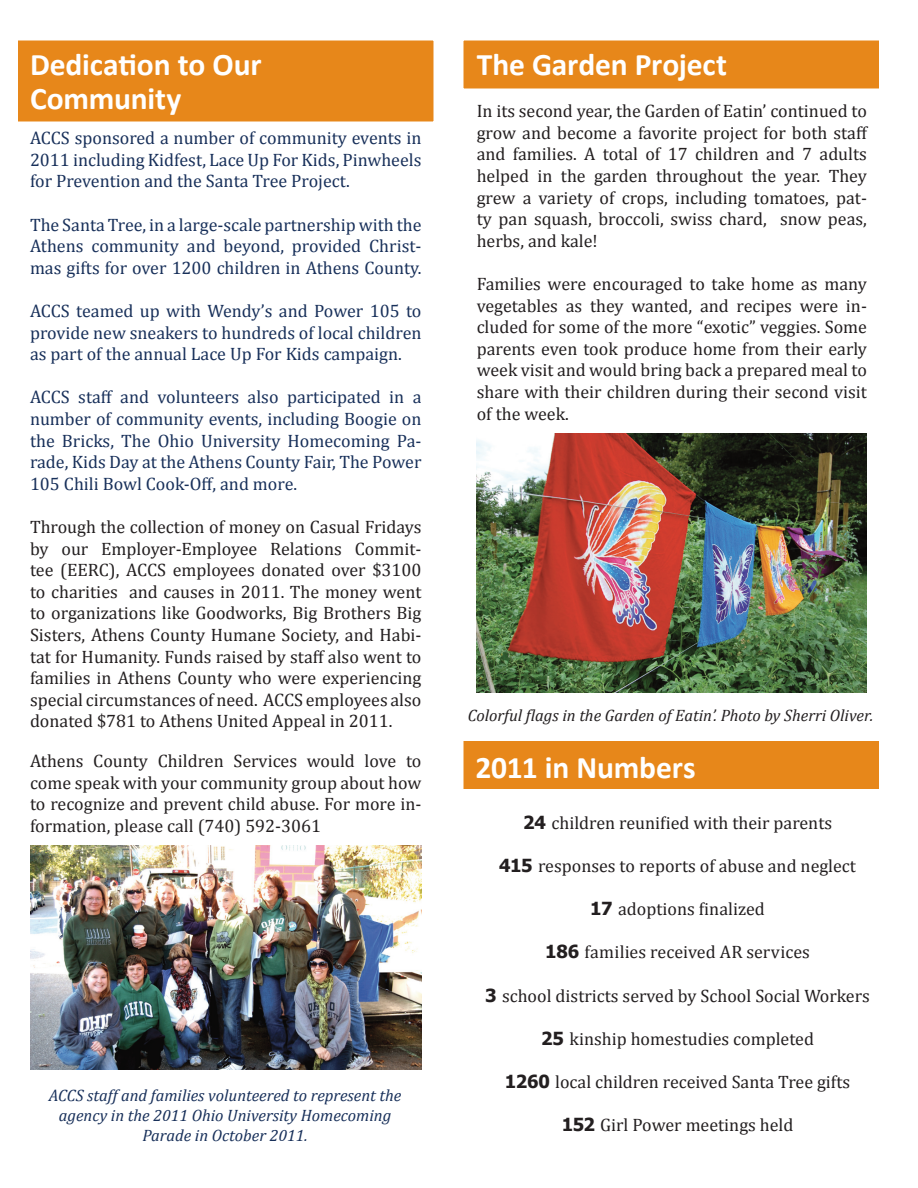
<style>
.page{position:relative;width:918px;height:1188px;background:#fff}
.page>*{position:absolute;margin:0;border:0;box-sizing:border-box;transform-origin:0 0}
.t1{font:700 31.5px "Calibri";letter-spacing:-.005em;color:#fff}
.t2{font:18px/21.6px "Cambria";color:#231f20;text-align:justify}
.t3{font:18px/21.6px "Cambria";color:#18305a;text-align:justify}
.t4{font:italic 16.5px "Cambria";color:#18305a}
.t5{font:italic 16.5px "Cambria";color:#231f20}
.s1{font-family:"Tahoma";font-weight:700}
</style>
<div class="page">
<div style="left:462px;top:39px;width:418px;height:51px;background:#e7871a;border:2px solid #fff"></div>
<div style="left:16px;top:39px;width:419px;height:84px;background:#e7871a;border:2px solid #fff"></div>
<img style="left:477px;top:434px;width:390px;height:259px">
<div style="left:462px;top:740px;width:418px;height:50px;background:#e7871a;border:2px solid #fff"></div>
<img style="left:30px;top:845px;width:391px;height:225px">
<p class="t1" style="left:30px;top:45px;width:233px">Dedication to Our</p>
<p class="t1" style="left:30px;top:79px;width:153px">Community</p>
<p class="t3" style="left:30px;top:127px;width:393px">ACCS sponsored a number of community events in 2011 including Kidfest, Lace Up For Kids, Pinwheels for Prevention and the Santa Tree Project.</p>
<p class="t3" style="left:30px;top:214px;width:393px">The Santa Tree, in a large-scale partnership with the Athens community and beyond, provided Christ&shy;mas gifts for over 1200 children in Athens County.</p>
<p class="t3" style="left:30px;top:300px;width:393px">ACCS teamed up with Wendy’s and Power 105 to provide new sneakers to hundreds of local children as part of the annual Lace Up For Kids campaign.</p>
<p class="t3" style="left:30px;top:386px;width:393px">ACCS staff and volunteers also participated in a number of community events, including Boogie on the Bricks, The Ohio University Homecoming Pa&shy;rade, Kids Day at the Athens County Fair, The Power 105 Chili Bowl Cook-Off, and more.</p>
<p class="t2" style="left:30px;top:516px;width:393px">Through the collection of money on Casual Fridays by our Employer-Employee Relations Commit&shy;tee (EERC), ACCS employees donated over $3100 to charities and causes in 2011. The money went to organizations like Goodworks, Big Brothers Big Sisters, Athens County Humane Society, and Habi&shy;tat for Humanity. Funds raised by staff also went to families in Athens County who were experiencing special circumstances of need. ACCS employees also donated $781 to Athens United Appeal in 2011.</p>
<p class="t2" style="left:30px;top:750px;width:393px">Athens County Children Services would love to come speak with your community group about how to recognize and prevent child abuse. For more in&shy;formation, please call (740) 592-3061</p>
<p class="t4" style="left:49px;top:1086px;width:354px">ACCS staff and families volunteered to represent the</p>
<p class="t4" style="left:59px;top:1105px;width:334px">agency in the 2011 Ohio University Homecoming</p>
<p class="t4" style="left:142px;top:1125px;width:167px">Parade in October 2011.</p>
<p class="t1" style="left:477px;top:45px;width:252px">The Garden Project</p>
<p class="t2" style="left:477px;top:100px;width:393px">In its second year, the Garden of Eatin’ continued to grow and become a favorite project for both staff and families. A total of 17 children and 7 adults helped in the garden throughout the year. They grew a variety of crops, including tomatoes, pat&shy;ty pan squash, broccoli, swiss chard, snow peas, herbs, and kale!</p>
<p class="t2" style="left:477px;top:273px;width:392px">Families were encouraged to take home as many vegetables as they wanted, and recipes were in&shy;cluded for some of the more “exotic” veggies. Some parents even took produce home from their early week visit and would bring back a prepared meal to share with their children during their second visit of the week.</p>
<p class="t5" style="left:468px;top:705px;width:407px">Colorful flags in the Garden of Eatin’. Photo by Sherri Oliver.</p>
<p class="t1" style="left:476px;top:748px;width:222px">2011 in Numbers</p>
<p class="t2" style="left:523px;top:812px;width:311px"><span class="s1">24</span> children reunified with their parents</p>
<p class="t2" style="left:499px;top:855px;width:358px"><span class="s1">415</span> responses to reports of abuse and neglect</p>
<p class="t2" style="left:590px;top:898px;width:176px"><span class="s1">17</span> adoptions finalized</p>
<p class="t2" style="left:545px;top:941px;width:266px"><span class="s1">186</span> families received AR services</p>
<p class="t2" style="left:485px;top:985px;width:386px"><span class="s1">3</span> school districts served by School Social Workers</p>
<p class="t2" style="left:541px;top:1028px;width:274px"><span class="s1">25</span> kinship homestudies completed</p>
<p class="t2" style="left:505px;top:1071px;width:347px"><span class="s1">1260</span> local children received Santa Tree gifts</p>
<p class="t2" style="left:562px;top:1114px;width:233px"><span class="s1">152</span> Girl Power meetings held</p>
</div>
